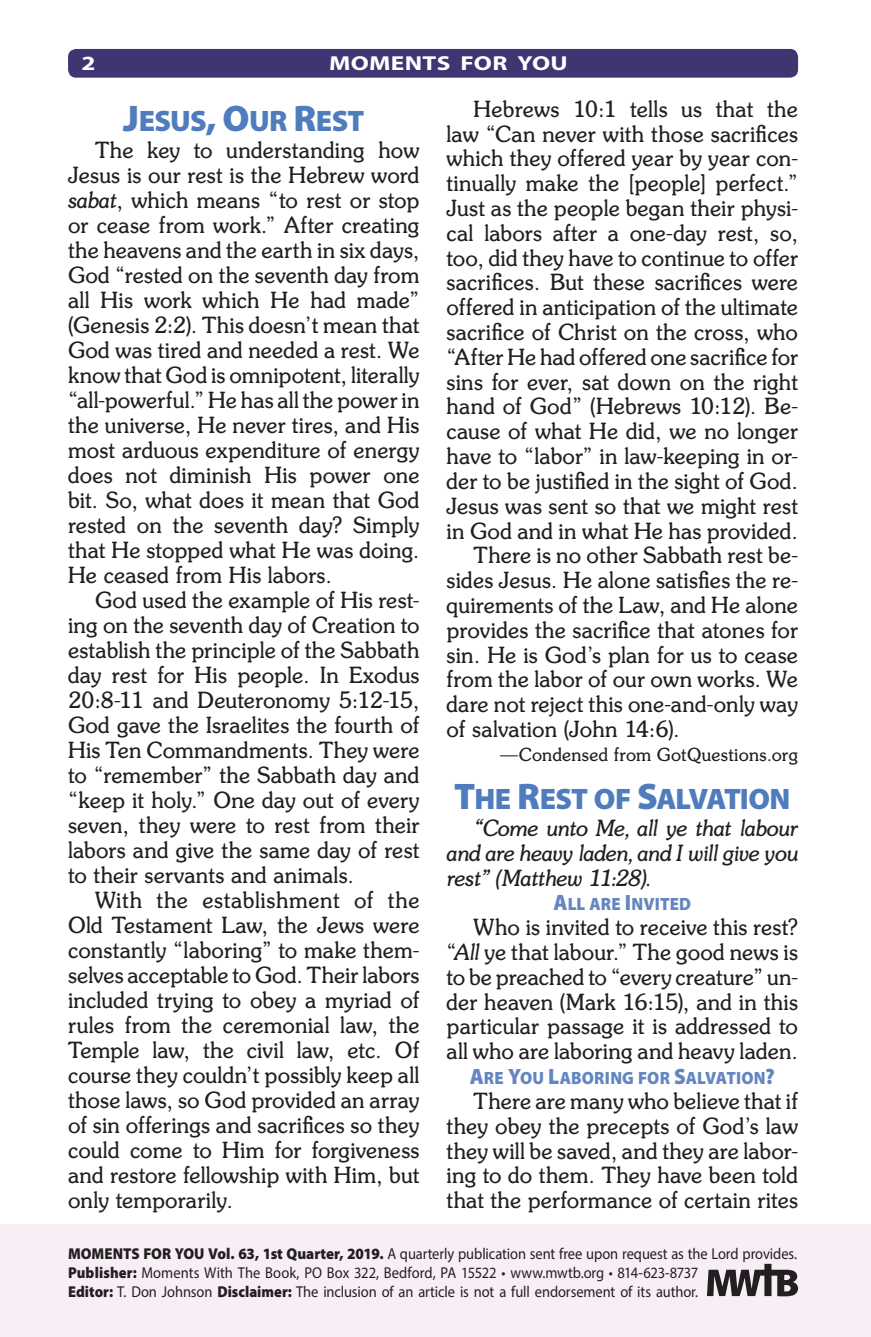
<style>
.page{position:relative;width:871px;height:1337px;background:#fff}
.page>*{position:absolute;margin:0;border:0;box-sizing:border-box;transform-origin:0 0}
.Headline{font:29.7px "Myriad Pro Black SC800";letter-spacing:-.035em;color:#4f7cbc}
.Body_Text{font:22.28px/25px "Souvenir";letter-spacing:.005em;color:#231f20;text-align:justify}
.Body_Text-2{font:italic 22.28px/24.8px "Souvenir";letter-spacing:-.01em;color:#231f20;text-align:justify}
.t1{font:700 20.25px "Myriad Pro";letter-spacing:.01em;color:#fff;scale:1.25 1}
.Credit_Line{font:18px "Souvenir";letter-spacing:.015em;color:#231f20}
.Subhead{font:17.78px "Myriad Pro Black SC800";letter-spacing:.005em;color:#6386c1;scale:.94 1}
.Headline-2{font:15.75px/18.9px "Myriad Pro";letter-spacing:-.005em;color:#231f20;scale:.92 1}
.s1{font-size:37.12px}
.s2{font-style:italic}
.s3{font-size:22.28px}
.s4{font-weight:900}
</style>
<div class="page">
<div style="left:0;top:1224px;width:871px;height:112px;background:#f8eff6"></div>
<div style="left:68px;top:49px;width:730px;height:29px;background:#403473;border-radius:8px"></div>
<svg style="left:707px;top:1263px;width:91px;height:33px"></svg>
<p class="t1" style="left:82px;top:50px;width:13px">2</p>
<p class="t1" style="left:329px;top:50px;width:192px">MOMENTS FOR YOU</p>
<p class="Headline" style="left:123px;top:104px;width:243px"><span class="s1">J</span>ESUS<span class="s1">, O</span>UR <span class="s1">R</span>EST</p>
<p class="Body_Text" style="left:68px;top:137px;width:353px;text-indent:27px">The key to understanding how Jesus is our rest is the Hebrew word <span class="s2">sabat</span>, which means “to rest or stop or cease from work.” After creating the heavens and the earth in six days, God “rested on the seventh day from all His work which He had made” (Genesis 2:2). This doesn’t mean that God was tired and needed a rest. We know that God is omnipotent, literally “all-powerful.” He has all the power in the universe, He never tires, and His most arduous expenditure of energy does not diminish His power one bit. So, what does it mean that God rested on the seventh day? Simply that He stopped what He was doing.<br>He ceased from His labors.</p>
<p class="Body_Text" style="left:68px;top:587px;width:353px;text-indent:27px">God used the example of His rest&shy;ing on the seventh day of Creation to establish the principle of the Sabbath day rest for His people. In Exodus 20:8-11 and Deuteronomy 5:12-15, God gave the Israelites the fourth of His Ten Commandments. They were to “remember” the Sabbath day and “keep it holy.” One day out of every seven, they were to rest from their labors and give the same day of rest to their servants and animals.</p>
<p class="Body_Text" style="left:68px;top:887px;width:353px;text-indent:27px">With the establishment of the Old Testament Law, the Jews were constantly “laboring” to make them&shy;selves acceptable to God. Their labors included trying to obey a myriad of rules from the ceremonial law, the Temple law, the civil law, etc. Of course they couldn’t possibly keep all those laws, so God provided an array of sin offerings and sacrifices so they could come to Him for forgiveness and restore fellowship with Him, but only temporarily.</p>
<p class="Body_Text" style="left:446px;top:96px;width:353px;text-indent:27px">Hebrews 10:1 tells us that the law “Can never with those sacrifices which they offered year by year con&shy;tinually make the [people] perfect.” Just as the people began their physi&shy;cal labors after a one-day rest, so, too, did they have to continue to offer sacrifices. But these sacrifices were offered in anticipation of the ultimate sacrifice of Christ on the cross, who “After He had offered one sacrifice for sins for ever, sat down on the right hand of God” (Hebrews 10:12). Be&shy;cause of what He did, we no longer have to “labor” in law-keeping in or&shy;der to be justified in the sight of God.<br>Jesus was sent so that we might rest in God and in what He has provided.</p>
<p class="Body_Text" style="left:446px;top:542px;width:353px;text-indent:27px">There is no other Sabbath rest be&shy;sides Jesus. He alone satisfies the re&shy;quirements of the Law, and He alone provides the sacrifice that atones for sin. He is God’s plan for us to cease from the labor of our own works. We dare not reject this one-and-only way of salvation (John 14:6).</p>
<p class="Credit_Line" style="left:500px;top:743px;width:299px">—Condensed from GotQuestions.org</p>
<p class="Headline" style="left:454px;top:782px;width:338px"><span class="s1">T</span>HE <span class="s1">R</span>EST OF <span class="s1">S</span>ALVATION</p>
<p class="Body_Text-2" style="left:446px;top:815px;width:353px;text-indent:27px">“Come unto Me, all ye that labour and are heavy laden, and I will give you rest” (Matthew 11:28).</p>
<p class="Subhead" style="left:553px;top:894px;width:148px"><span class="s3">A</span>LL ARE <span class="s3">I</span> NVITED</p>
<p class="Body_Text" style="left:446px;top:914px;width:353px;text-indent:27px">Who is invited to receive this rest? “<span class="s2">All</span> ye that labour.” The good news is to be preached to “every creature” un&shy;der heaven (Mark 16:15), and in this particular passage it is addressed to all who are laboring and heavy laden.</p>
<p class="Subhead" style="left:470px;top:1068px;width:326px"><span class="s3">A</span>RE <span class="s3">Y</span>OU <span class="s3">L</span>ABORING FOR <span class="s3">S</span>ALVATION<span class="s3">?</span></p>
<p class="Body_Text" style="left:446px;top:1088px;width:353px;text-indent:27px">There are many who believe that if they obey the precepts of God’s law they will be saved, and they are labor&shy;ing to do them. They have been told that the performance of certain rites</p>
<p class="Headline-2" style="left:68px;top:1243px;width:794px"><span class="s4">MOMENTS FOR YOU Vol. 63, 1st Quarter, 2019.</span> A quarterly publication sent free upon request as the Lord provides.<br><span class="s4">Publisher:</span> Moments With The Book, PO Box 322, Bedford, PA 15522 • www.mwtb.org • 814-623-8737<br><span class="s4">Editor:</span> T. Don Johnson <span class="s4">Disclaimer:</span> The inclusion of an article is not a full endorsement of its author.</p>
</div>
